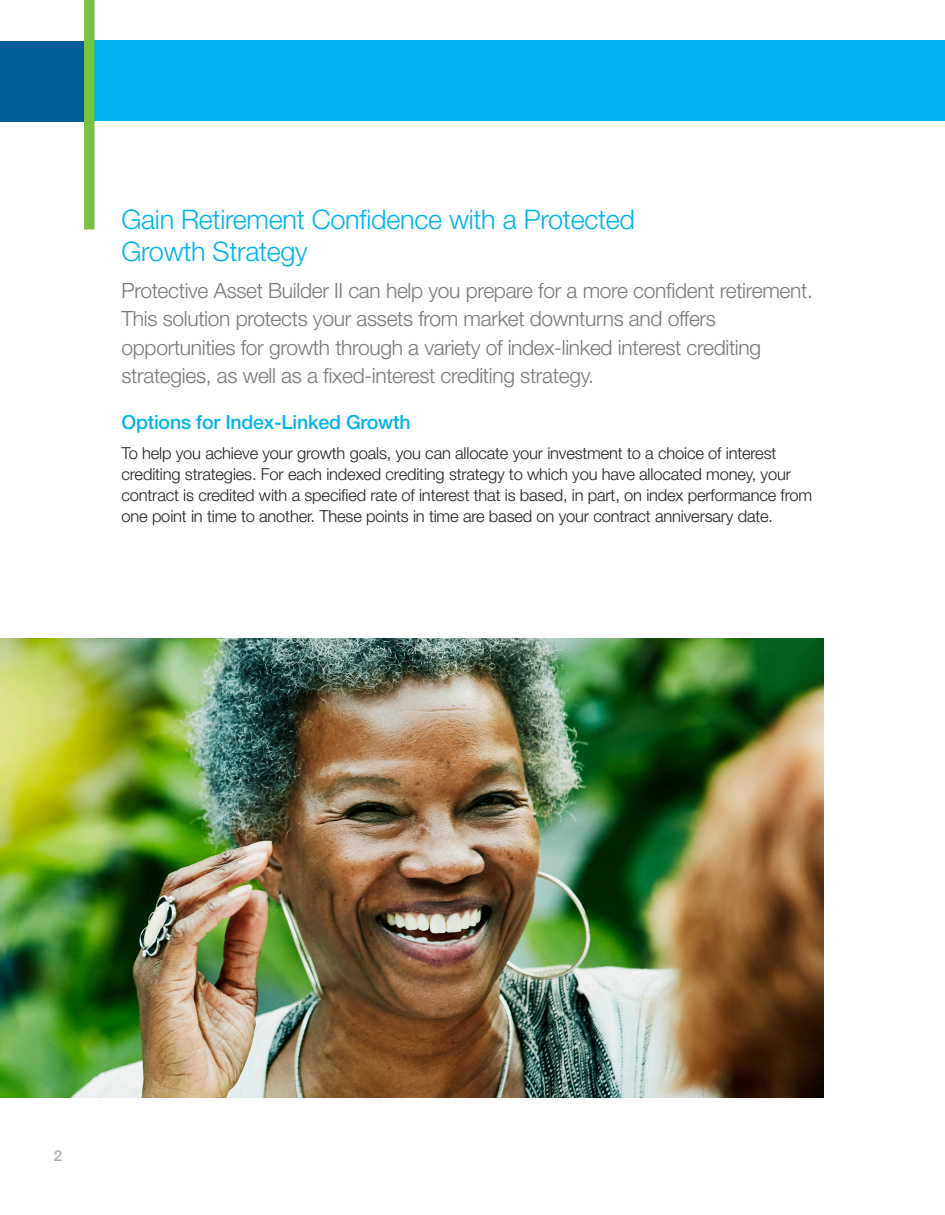
<style>
.page{position:relative;width:945px;height:1215px;background:#fff}
.page>*{position:absolute;margin:0;border:0;box-sizing:border-box;transform-origin:0 0}
.t1{font:300 27px/32.4px "Helvetica Neue LT Std";letter-spacing:-.01em;color:#00b3ee}
.t2{font:300 21px/28.5px "Helvetica Neue LT Std";letter-spacing:-.015em;color:#76787b}
.t3{font:500 19.5px "Helvetica Neue LT Std";letter-spacing:-.01em;color:#00b3ee}
.t4{font:300 16.5px/21px "Helvetica Neue LT Std";letter-spacing:-.01em;color:#231f20}
.t5{font:500 15px "Helvetica Neue LT Std";color:#a6acb4}
</style>
<div class="page">
<img style="left:0;top:638px;width:824px;height:460px">
<div style="left:89px;top:40px;width:856px;height:81px;background:#00b3ee"></div>
<div style="left:0;top:41px;width:89px;height:81px;background:#005c98"></div>
<div style="left:84px;top:0;width:10px;height:230px;background:#79c142"></div>
<h1 class="t1" style="left:122px;top:203px;width:515px">Gain Retirement Confidence with a Protected<br>Growth Strategy</h1>
<p class="t2" style="left:122px;top:276px;width:693px">Protective Asset Builder II can help you prepare for a more confident retirement.<br>This solution protects your assets from market downturns and offers opportunities for growth through a variety of index-linked interest crediting strategies, as well as a fixed-interest crediting strategy.</p>
<p class="t3" style="left:122px;top:411px;width:291px">Options for Index-Linked Growth</p>
<p class="t4" style="left:122px;top:442px;width:692px">To help you achieve your growth goals, you can allocate your investment to a choice of interest crediting strategies. For each indexed crediting strategy to which you have allocated money, your contract is credited with a specified rate of interest that is based, in part, on index performance from one point in time to another. These points in time are based on your contract anniversary date.</p>
<p class="t5" style="left:54px;top:1147px;width:10px">2</p>
</div>
